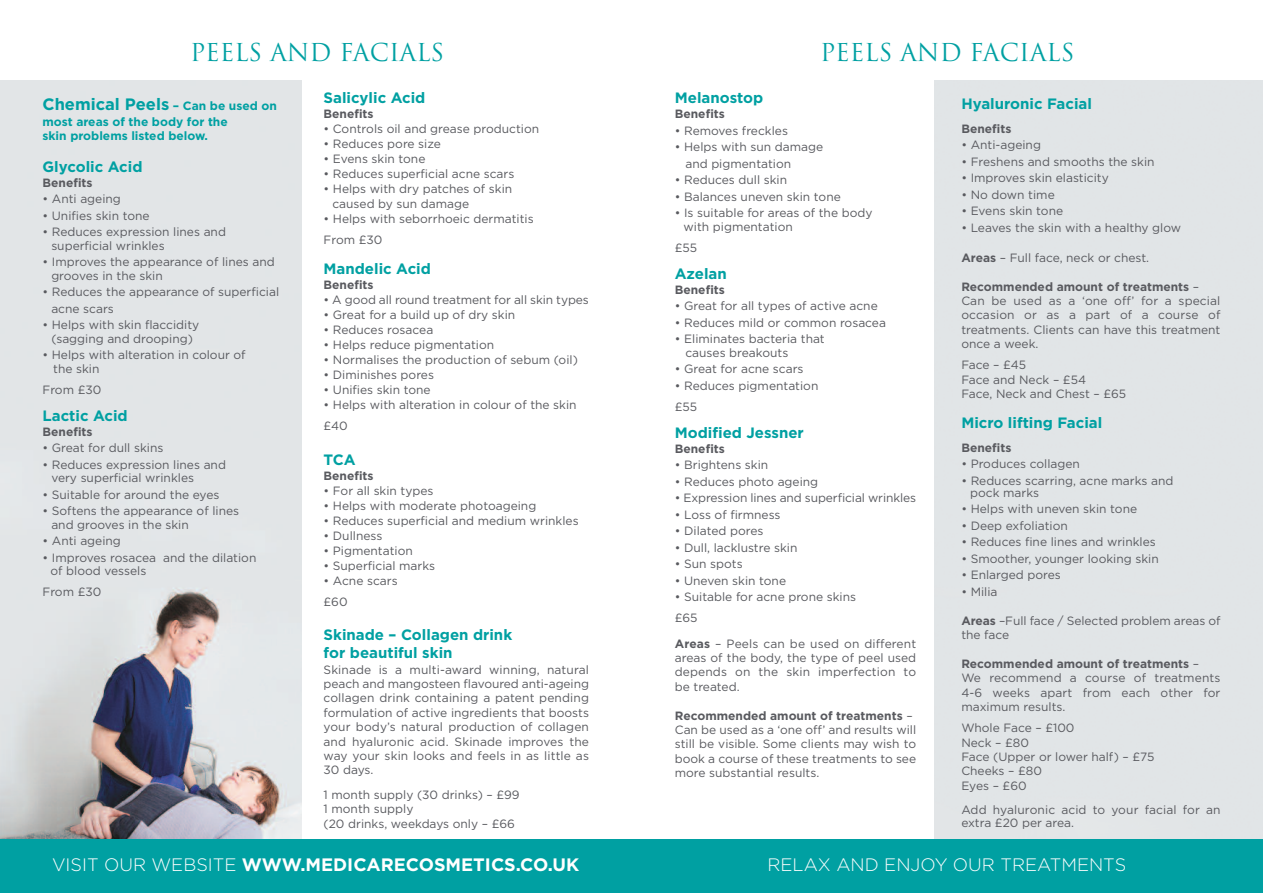
<style>
.page{position:relative;width:1263px;height:893px;background:#fff}
.page>*{position:absolute;margin:0;border:0;box-sizing:border-box;transform-origin:0 0}
.t1{font:24px "Trajan";color:#00a0a2}
.t2{font:700 18px "Gotham";color:#fff}
.t3{font:300 18px "Gotham";color:#fff}
.t4{font:700 16.5px "Gotham";color:#00a0a2}
.t5{font:700 15px/18px "Gotham";color:#00a0a2}
.t6{font:12px/14.4px "Gotham";color:#595a5f}
.t7{font:700 12px "Gotham";color:#595a5f}
.t8{font:700 12px/14.4px "Gotham";color:#00a0a2}
.s1{font-size:12px}
.s2{font-weight:700}
.s3{font-weight:300}
</style>
<div class="page">
<img style="left:0;top:81px;width:302px;height:758px">
<div style="left:0;top:839px;width:1263px;height:54px;background:#00a0a2"></div>
<h1 class="t1" style="left:190px;top:38px;width:256px">PEELS AND FACIALS</h1>
<h1 class="t1" style="left:820px;top:38px;width:256px">PEELS AND FACIALS</h1>
<h3 class="t4" style="left:43px;top:98px;width:236px">Chemical Peels <span class="s1">– Can be used on</span></h3>
<p class="t8" style="left:43px;top:116px;width:187px">most areas of the body for the skin problems listed below.</p>
<p class="t5" style="left:43px;top:159px;width:101px">Glycolic Acid</p>
<p class="t7" style="left:43px;top:178px;width:52px">Benefits</p>
<p class="t6" style="left:43px;top:193px;width:80px">• Anti ageing</p>
<p class="t6" style="left:43px;top:209px;width:109px">• Unifies skin tone</p>
<p class="t6" style="left:51px;top:226px;width:176px;line-height:13.5px;text-indent:-9px">• Reduces expression lines and superficial wrinkles</p>
<p class="t6" style="left:51px;top:256px;width:225px;line-height:13.5px;text-indent:-9px">• Improves the appearance of lines and grooves in the skin</p>
<p class="t6" style="left:51px;top:285px;width:229px;line-height:16.5px;text-indent:-9px">• Reduces the appearance of superficial acne scars</p>
<p class="t6" style="left:43px;top:319px;width:158px;line-height:13.5px;text-align:center">• Helps with skin flaccidity (sagging and drooping)</p>
<p class="t6" style="left:53px;top:349px;width:194px;line-height:13.5px;text-indent:-11px">• Helps with alteration in colour of the skin</p>
<p class="t6" style="left:43px;top:383px;width:60px">From £30</p>
<p class="t5" style="left:43px;top:408px;width:87px">Lactic Acid</p>
<p class="t7" style="left:43px;top:427px;width:52px">Benefits</p>
<p class="t6" style="left:43px;top:442px;width:122px">• Great for dull skins</p>
<p class="t6" style="left:51px;top:459px;width:176px;line-height:13.5px;text-indent:-9px">• Reduces expression lines and very superficial wrinkles</p>
<p class="t6" style="left:43px;top:488px;width:178px">• Suitable for around the eyes</p>
<p class="t6" style="left:51px;top:505px;width:189px;line-height:13.5px;text-indent:-9px">• Softens the appearance of lines and grooves in the skin</p>
<p class="t6" style="left:43px;top:535px;width:80px">• Anti ageing</p>
<p class="t6" style="left:51px;top:552px;width:207px;line-height:13.5px;text-indent:-8px">• Improves rosacea and the dilation of blood vessels</p>
<p class="t6" style="left:43px;top:586px;width:60px">From £30</p>
<p class="t5" style="left:324px;top:90px;width:103px">Salicylic Acid</p>
<p class="t7" style="left:324px;top:110px;width:52px">Benefits</p>
<p class="t6" style="left:324px;top:123px;width:217px">• Controls oil and grease production</p>
<p class="t6" style="left:324px;top:138px;width:119px">• Reduces pore size</p>
<p class="t6" style="left:324px;top:153px;width:103px">• Evens skin tone</p>
<p class="t6" style="left:324px;top:168px;width:192px">• Reduces superficial acne scars</p>
<p class="t6" style="left:332px;top:182px;width:181px;line-height:15px;text-indent:-9px">• Helps with dry patches of skin caused by sun damage</p>
<p class="t6" style="left:324px;top:209px;width:212px;line-height:21px">• Helps with seborrhoeic dermatitis<br>From £30</p>
<p class="t5" style="left:324px;top:261px;width:109px">Mandelic Acid</p>
<p class="t7" style="left:324px;top:281px;width:52px">Benefits</p>
<p class="t6" style="left:324px;top:294px;width:267px">• A good all round treatment for all skin types</p>
<p class="t6" style="left:324px;top:309px;width:193px">• Great for a build up of dry skin</p>
<p class="t6" style="left:324px;top:324px;width:111px">• Reduces rosacea</p>
<p class="t6" style="left:324px;top:339px;width:172px">• Helps reduce pigmentation</p>
<p class="t6" style="left:324px;top:354px;width:256px">• Normalises the production of sebum (oil)</p>
<p class="t6" style="left:324px;top:369px;width:112px">• Diminishes pores</p>
<p class="t6" style="left:324px;top:384px;width:109px">• Unifies skin tone</p>
<p class="t6" style="left:324px;top:395px;width:255px;line-height:21px">• Helps with alteration in colour of the skin £40</p>
<p class="t5" style="left:324px;top:451px;width:34px">TCA</p>
<p class="t7" style="left:324px;top:471px;width:52px">Benefits</p>
<p class="t6" style="left:324px;top:484px;width:112px">• For all skin types</p>
<p class="t6" style="left:324px;top:499px;width:214px">• Helps with moderate photoageing</p>
<p class="t6" style="left:324px;top:514px;width:257px">• Reduces superficial and medium wrinkles</p>
<p class="t6" style="left:324px;top:529px;width:60px">• Dullness</p>
<p class="t6" style="left:324px;top:544px;width:91px">• Pigmentation</p>
<p class="t6" style="left:324px;top:559px;width:113px">• Superficial marks</p>
<p class="t6" style="left:324px;top:571px;width:76px;line-height:21px">• Acne scars £60</p>
<p class="t5" style="left:324px;top:627px;width:190px">Skinade – Collagen drink for beautiful skin</p>
<p class="t6" style="left:324px;top:663px;width:267px;text-align:justify">Skinade is a multi-award winning, natural peach and mangosteen flavoured anti-ageing collagen drink containing a patent pending formulation of active ingredients that boosts your body’s natural production of collagen and hyaluronic acid. Skinade improves the way your skin looks and feels in as little as 30 days.</p>
<p class="t6" style="left:324px;top:788px;width:198px">1 month supply (30 drinks) – £99<br>1 month supply<br>(20 drinks, weekdays only – £66</p>
<p class="t5" style="left:675px;top:90px;width:90px">Melanostop</p>
<p class="t7" style="left:675px;top:110px;width:52px">Benefits</p>
<p class="t6" style="left:675px;top:124px;width:115px">• Removes freckles</p>
<p class="t6" style="left:685px;top:140px;width:139px;line-height:16.5px;text-indent:-11px">• Helps with sun damage and pigmentation</p>
<p class="t6" style="left:675px;top:174px;width:114px">• Reduces dull skin</p>
<p class="t6" style="left:675px;top:190px;width:168px">• Balances uneven skin tone</p>
<p class="t6" style="left:684px;top:207px;width:190px;line-height:13.5px;text-indent:-9px">• Is suitable for areas of the body with pigmentation</p>
<p class="t6" style="left:675px;top:241px;width:24px">£55</p>
<p class="t5" style="left:675px;top:265px;width:54px">Azelan</p>
<p class="t7" style="left:675px;top:285px;width:52px">Benefits</p>
<p class="t6" style="left:675px;top:300px;width:204px">• Great for all types of active acne</p>
<p class="t6" style="left:675px;top:316px;width:213px">• Reduces mild or common rosacea</p>
<p class="t6" style="left:685px;top:333px;width:141px;line-height:13.5px;text-indent:-11px">• Eliminates bacteria that causes breakouts</p>
<p class="t6" style="left:675px;top:363px;width:130px">• Great for acne scars</p>
<p class="t6" style="left:675px;top:376px;width:145px;line-height:21px">• Reduces pigmentation £55</p>
<p class="t5" style="left:675px;top:424px;width:131px">Modified Jessner</p>
<p class="t7" style="left:675px;top:444px;width:52px">Benefits</p>
<p class="t6" style="left:675px;top:459px;width:95px">• Brightens skin</p>
<p class="t6" style="left:675px;top:475px;width:145px">• Reduces photo ageing</p>
<p class="t6" style="left:675px;top:492px;width:243px">• Expression lines and superficial wrinkles</p>
<p class="t6" style="left:675px;top:508px;width:107px">• Loss of firmness</p>
<p class="t6" style="left:675px;top:525px;width:90px">• Dilated pores</p>
<p class="t6" style="left:675px;top:541px;width:124px">• Dull, lacklustre skin</p>
<p class="t6" style="left:675px;top:558px;width:69px">• Sun spots</p>
<p class="t6" style="left:675px;top:574px;width:113px">• Uneven skin tone</p>
<p class="t6" style="left:675px;top:587px;width:183px;line-height:21px">• Suitable for acne prone skins £65</p>
<p class="t6" style="left:675px;top:637px;width:243px;text-align:justify"><span class="s2">Areas</span> – Peels can be used on different areas of the body, the type of peel used depends on the skin imperfection to be treated.</p>
<p class="t6" style="left:675px;top:709px;width:243px"><span class="s2">Recommended amount of treatments</span> – Can be used as a ‘one off’ and results will still be visible. Some clients may wish to book a course of these treatments to see more substantial results.</p>
<p class="t5" style="left:961px;top:96px;width:132px">Hyaluronic Facial</p>
<p class="t7" style="left:961px;top:124px;width:52px">Benefits</p>
<p class="t6" style="left:961px;top:139px;width:81px">• Anti-ageing</p>
<p class="t6" style="left:961px;top:155px;width:195px">• Freshens and smooths the skin</p>
<p class="t6" style="left:961px;top:172px;width:149px">• Improves skin elasticity</p>
<p class="t6" style="left:961px;top:188px;width:95px">• No down time</p>
<p class="t6" style="left:961px;top:205px;width:103px">• Evens skin tone</p>
<p class="t6" style="left:961px;top:221px;width:221px">• Leaves the skin with a healthy glow</p>
<p class="t6" style="left:961px;top:251px;width:189px"><span class="s2">Areas</span> – Full face, neck or chest.</p>
<p class="t6" style="left:961px;top:280px;width:261px"><span class="s2">Recommended amount of treatments</span> –<br>Can be used as a ‘one off’ for a special occasion or as a part of a course of treatments. Clients can have this treatment once a week.</p>
<p class="t6" style="left:961px;top:359px;width:166px">Face – £45<br>Face and Neck – £54<br>Face, Neck and Chest – £65</p>
<p class="t5" style="left:961px;top:415px;width:142px">Micro lifting Facial</p>
<p class="t7" style="left:961px;top:443px;width:52px">Benefits</p>
<p class="t6" style="left:961px;top:458px;width:120px">• Produces collagen</p>
<p class="t6" style="left:970px;top:476px;width:205px;line-height:12px;text-indent:-9px">• Reduces scarring, acne marks and pock marks</p>
<p class="t6" style="left:961px;top:503px;width:177px">• Helps with uneven skin tone</p>
<p class="t6" style="left:961px;top:519px;width:108px">• Deep exfoliation</p>
<p class="t6" style="left:961px;top:536px;width:196px">• Reduces fine lines and wrinkles</p>
<p class="t6" style="left:961px;top:552px;width:199px">• Smoother, younger looking skin</p>
<p class="t6" style="left:961px;top:569px;width:101px">• Enlarged pores</p>
<p class="t6" style="left:961px;top:585px;width:38px">• Milia</p>
<p class="t6" style="left:961px;top:614px;width:261px"><span class="s2">Areas</span> –Full face / Selected problem areas of the face</p>
<p class="t6" style="left:961px;top:657px;width:261px"><span class="s2">Recommended amount of treatments</span> –<br>We recommend a course of treatments<br>4-6 weeks apart from each other for maximum results.</p>
<p class="t6" style="left:961px;top:722px;width:195px">Whole Face – £100<br>Neck – £80<br>Face (Upper or lower half) – £75<br>Cheeks – £80<br>Eyes – £60</p>
<p class="t6" style="left:961px;top:804px;width:261px;line-height:13.5px">Add hyaluronic acid to your facial for an extra £20 per area.</p>
<h2 class="t2" style="left:52px;top:858px;width:529px"><span class="s3">VISIT OUR WEBSITE</span> WWW.MEdiCARECoSMETiCS.Co.uk</h2>
<h2 class="t3" style="left:767px;top:859px;width:360px">RELAX AND ENJOY OUR TREATMENTS</h2>
</div>
